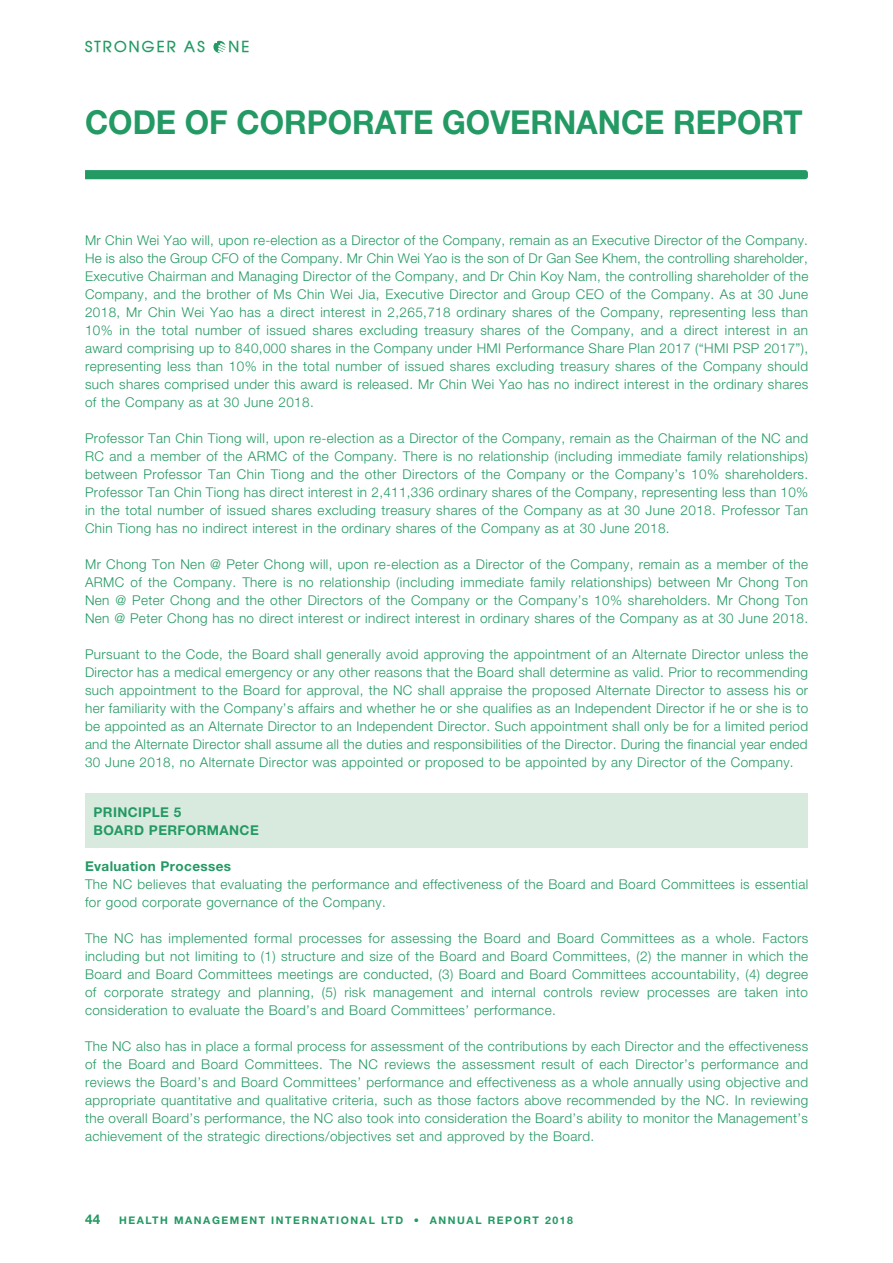
<style>
.page{position:relative;width:893px;height:1263px;background:#fff}
.page>*{position:absolute;margin:0;border:0;box-sizing:border-box;transform-origin:0 0}
.t1{font:700 33px "Helvetica Neue LT Std";color:#239963;scale:.95 1}
.t2{font:700 15px "Atilla";letter-spacing:.15em;color:#239963}
._00_E_Body_Text{font:300 13.5px/18px "Helvetica Neue LT Std";letter-spacing:.03em;color:#239963;text-align:justify}
._00_E_Body_Text-2{font:700 13.5px "Helvetica Neue LT Std";letter-spacing:.03em;color:#239963}
.t3{font:700 10.5px "Helvetica Neue LT Std";letter-spacing:.15em;color:#239963}
</style>
<div class="page">
<div style="left:85px;top:793px;width:723px;height:54px;background:#d8eade"></div>
<svg style="left:85px;top:170px;width:723px;height:9px;background:#259a64"></svg>
<svg style="left:213px;top:41px;width:13px;height:12px"></svg>
<p class="t2" style="left:85px;top:36px;width:121px">STRONGER AS</p>
<p class="t2" style="left:228px;top:36px;width:22px">NE</p>
<h1 class="t1" style="left:85px;top:102px;width:757px">CODE OF CORPORATE GOVERNANCE REPORT</h1>
<p class="_00_E_Body_Text" style="left:85px;top:231px;width:725px">Mr Chin Wei Yao will, upon re-election as a Director of the Company, remain as an Executive Director of the Company.<br>He is also the Group CFO of the Company. Mr Chin Wei Yao is the son of Dr Gan See Khem, the controlling shareholder, Executive Chairman and Managing Director of the Company, and Dr Chin Koy Nam, the controlling shareholder of the Company, and the brother of Ms Chin Wei Jia, Executive Director and Group CEO of the Company. As at 30 June 2018, Mr Chin Wei Yao has a direct interest in 2,265,718 ordinary shares of the Company, representing less than 10% in the total number of issued shares excluding treasury shares of the Company, and a direct interest in an award comprising up to 840,000 shares in the Company under HMI Performance Share Plan 2017 (“HMI PSP 2017”), representing less than 10% in the total number of issued shares excluding treasury shares of the Company should such shares comprised under this award is released. Mr Chin Wei Yao has no indirect interest in the ordinary shares of the Company as at 30 June 2018.</p>
<p class="_00_E_Body_Text" style="left:85px;top:429px;width:725px">Professor Tan Chin Tiong will, upon re-election as a Director of the Company, remain as the Chairman of the NC and RC and a member of the ARMC of the Company. There is no relationship (including immediate family relationships) between Professor Tan Chin Tiong and the other Directors of the Company or the Company’s 10% shareholders.<br>Professor Tan Chin Tiong has direct interest in 2,411,336 ordinary shares of the Company, representing less than 10% in the total number of issued shares excluding treasury shares of the Company as at 30 June 2018. Professor Tan Chin Tiong has no indirect interest in the ordinary shares of the Company as at 30 June 2018.</p>
<p class="_00_E_Body_Text" style="left:85px;top:555px;width:725px">Mr Chong Ton Nen @ Peter Chong will, upon re-election as a Director of the Company, remain as a member of the ARMC of the Company. There is no relationship (including immediate family relationships) between Mr Chong Ton Nen @ Peter Chong and the other Directors of the Company or the Company’s 10% shareholders. Mr Chong Ton Nen @ Peter Chong has no direct interest or indirect interest in ordinary shares of the Company as at 30 June 2018.</p>
<p class="_00_E_Body_Text" style="left:85px;top:645px;width:725px">Pursuant to the Code, the Board shall generally avoid approving the appointment of an Alternate Director unless the Director has a medical emergency or any other reasons that the Board shall determine as valid. Prior to recommending such appointment to the Board for approval, the NC shall appraise the proposed Alternate Director to assess his or her familiarity with the Company’s affairs and whether he or she qualifies as an Independent Director if he or she is to be appointed as an Alternate Director to an Independent Director. Such appointment shall only be for a limited period and the Alternate Director shall assume all the duties and responsibilities of the Director. During the financial year ended 30 June 2018, no Alternate Director was appointed or proposed to be appointed by any Director of the Company.</p>
<p class="_00_E_Body_Text-2" style="left:94px;top:803px;width:89px">PRINCIPLE 5</p>
<p class="_00_E_Body_Text-2" style="left:94px;top:821px;width:167px">BOARD PERFORMANCE</p>
<p class="_00_E_Body_Text-2" style="left:85px;top:857px;width:148px">Evaluation Processes</p>
<p class="_00_E_Body_Text" style="left:85px;top:874px;width:725px">The NC believes that evaluating the performance and effectiveness of the Board and Board Committees is essential for good corporate governance of the Company.</p>
<p class="_00_E_Body_Text" style="left:85px;top:928px;width:725px">The NC has implemented formal processes for assessing the Board and Board Committees as a whole. Factors including but not limiting to (1) structure and size of the Board and Board Committees, (2) the manner in which the Board and Board Committees meetings are conducted, (3) Board and Board Committees accountability, (4) degree of corporate strategy and planning, (5) risk management and internal controls review processes are taken into consideration to evaluate the Board’s and Board Committees’ performance.</p>
<p class="_00_E_Body_Text" style="left:85px;top:1036px;width:725px">The NC also has in place a formal process for assessment of the contributions by each Director and the effectiveness of the Board and Board Committees. The NC reviews the assessment result of each Director’s performance and reviews the Board’s and Board Committees’ performance and effectiveness as a whole annually using objective and appropriate quantitative and qualitative criteria, such as those factors above recommended by the NC. In reviewing the overall Board’s performance, the NC also took into consideration the Board’s ability to monitor the Management’s achievement of the strategic directions/objectives set and approved by the Board.</p>
<p class="_00_E_Body_Text-2" style="left:85px;top:1211px;width:17px">44</p>
<p class="t3" style="left:119px;top:1213px;width:456px">HEALTH MANAGEMENT INTERNATIONAL LTD • ANNUAL REPORT 2018</p>
</div>
